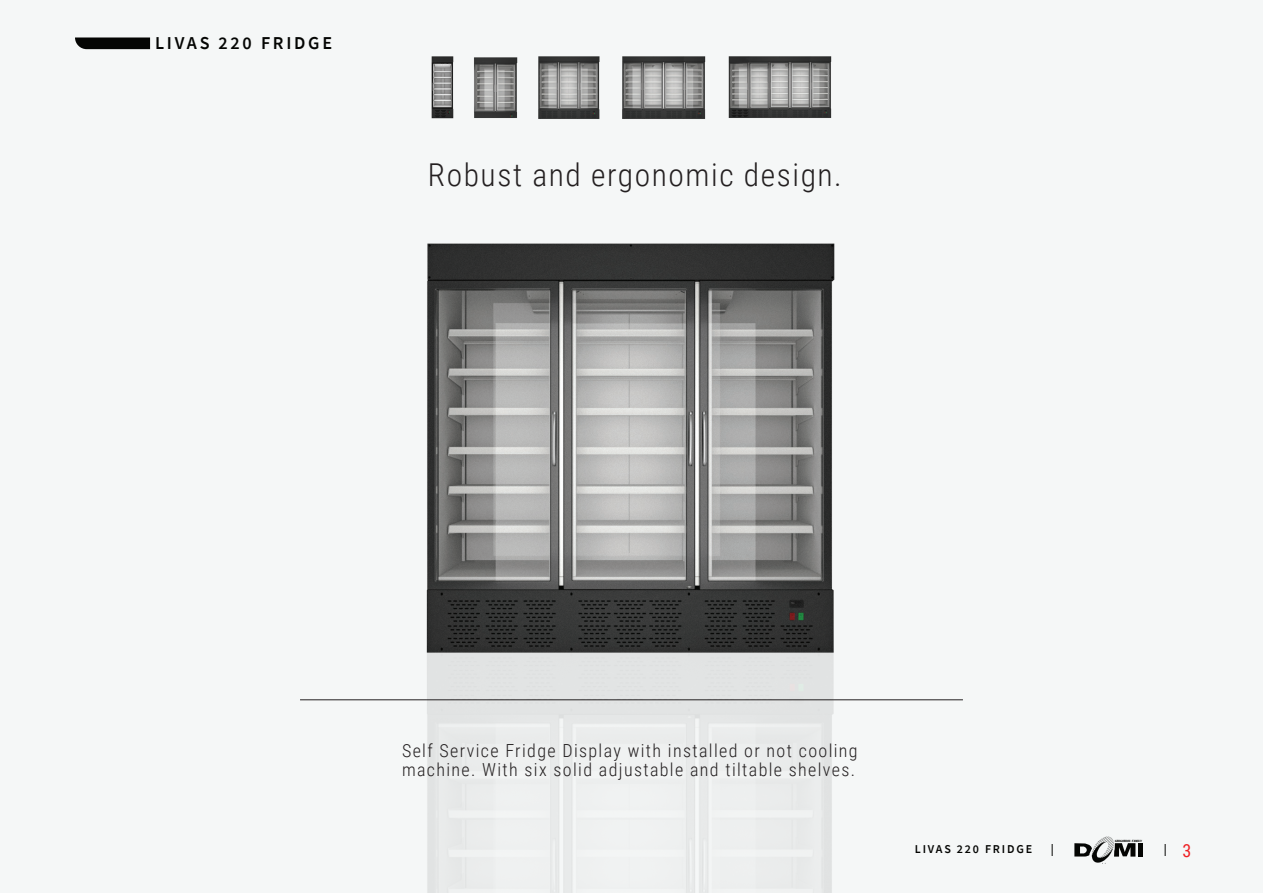
<style>
.page{position:relative;width:1263px;height:893px;background:#f5f7f7}
.page>*{position:absolute;margin:0;border:0;box-sizing:border-box;transform-origin:0 0}
.t1{font:300 31.5px "Roboto Condensed";letter-spacing:.05em;color:#231f20}
.t2{font:600 18.15px "Source Sans Pro";letter-spacing:.15em;color:#040503}
.t3{font:300 18px/19.5px "Roboto Condensed";letter-spacing:.075em;color:#231f20}
.t4{font:18px "Roboto Condensed";color:#ee1f23}
.t5{font:600 12px "Source Sans Pro";letter-spacing:.15em;color:#040503}
.t6{font:italic 700 3.15px "Britannic";color:#040503}
</style>
<div class="page">
<svg style="left:75px;top:37px;width:75px;height:12px"></svg>
<div style="left:1138px;top:843px;width:5px;height:14px;background:#040503"></div>
<svg style="left:1074px;top:836px;width:61px;height:28px"></svg>
<img style="left:426px;top:243px;width:409px;height:402px">
<hr style="left:300px;top:699px;width:663px;height:1px;background:#231f20">
<img style="left:419px;top:645px;width:418px;height:248px">
<img style="left:431px;top:56px;width:22px;height:63px">
<img style="left:474px;top:57px;width:43px;height:61px">
<img style="left:538px;top:56px;width:62px;height:63px">
<img style="left:622px;top:56px;width:84px;height:63px">
<img style="left:728px;top:56px;width:104px;height:62px">
<p class="t2" style="left:155px;top:31px;width:178px">LIVAS 220 FRIDGE</p>
<h1 class="t1" style="left:428px;top:153px;width:415px">Robust and ergonomic design.</h1>
<p class="t3" style="left:402px;top:740px;width:457px">Self Service Fridge Display with installed or not cooling machine. With six solid adjustable and tiltable shelves.</p>
<p class="t6" style="left:1115px;top:839px;width:29px">GRIGORIOU FAMILY</p>
<p class="t5" style="left:915px;top:841px;width:119px">LIVAS 220 FRIDGE</p>
<p class="t5" style="left:1051px;top:841px;width:5px">|</p>
<p class="t5" style="left:1164px;top:841px;width:5px">|</p>
<p class="t4" style="left:1182px;top:838px;width:10px">3</p>
</div>
